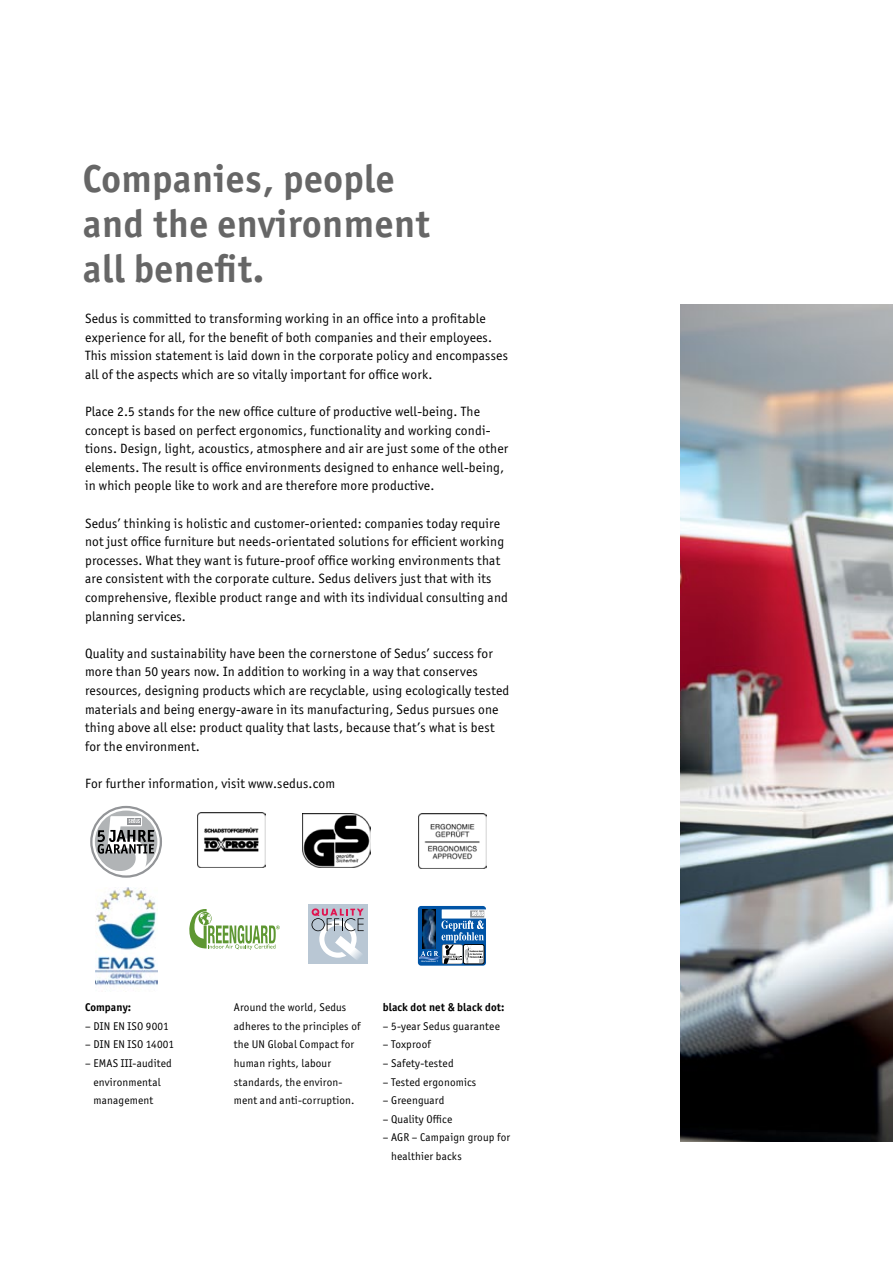
<style>
.page{position:relative;width:893px;height:1263px;background:#fff}
.page>*{position:absolute;margin:0;border:0;box-sizing:border-box;transform-origin:0 0}
.t1{font:700 39px/45px "Officina San Itc T";letter-spacing:.015em;color:#666}
.t2{font:13.5px/18.6px "Officina San Itc T";letter-spacing:.015em;color:#000}
.t3{font:11.25px/18.6px "Officina San Itc T";letter-spacing:.015em;color:#000}
.t4{font:700 11.25px "Officina San Itc T";letter-spacing:.015em;color:#000}
</style>
<div class="page">
<img style="left:680px;top:304px;width:213px;height:837px">
<svg style="left:418px;top:906px;width:68px;height:60px"></svg>
<div style="left:308px;top:904px;width:60px;height:60px;background:#b9c7d4"></div>
<svg style="left:312px;top:908px;width:52px;height:52px"></svg>
<svg style="left:189px;top:909px;width:91px;height:41px"></svg>
<img style="left:96px;top:888px;width:62px;height:98px">
<svg style="left:91px;top:807px;width:70px;height:69px"></svg>
<div style="left:90px;top:806px;width:72px;height:72px;border:2px solid #939598;border-radius:50%"></div>
<svg style="left:95px;top:810px;width:62px;height:63px"></svg>
<svg style="left:98px;top:816px;width:56px;height:58px"></svg>
<img style="left:418px;top:814px;width:68px;height:54px">
<img style="left:303px;top:813px;width:67px;height:55px">
<img style="left:198px;top:813px;width:68px;height:55px">
<h1 class="t1" style="left:83px;top:156px;width:349px">Companies, people and the environment all benefit.</h1>
<p class="t2" style="left:85px;top:309px;width:424px">Sedus is committed to transforming working in an office into a profitable experience for all, for the benefit of both companies and their employees.<br>This mission statement is laid down in the corporate policy and encompasses all of the aspects which are so vitally important for office work.</p>
<p class="t2" style="left:85px;top:402px;width:425px">Place 2.5 stands for the new office culture of productive well-being. The concept is based on perfect ergonomics, functionality and working condi&shy;tions. Design, light, acoustics, atmosphere and air are just some of the other elements. The result is office environments designed to enhance well-being, in which people like to work and are therefore more productive.</p>
<p class="t2" style="left:85px;top:514px;width:424px">Sedus’ thinking is holistic and customer-oriented: companies today require not just office furniture but needs-orientated solutions for efficient working processes. What they want is future-proof office working environments that are consistent with the corporate culture. Sedus delivers just that with its comprehensive, flexible product range and with its individual consulting and planning services.</p>
<p class="t2" style="left:85px;top:644px;width:426px">Quality and sustainability have been the cornerstone of Sedus’ success for more than 50 years now. In addition to working in a way that conserves resources, designing products which are recyclable, using ecologically tested materials and being energy-aware in its manufacturing, Sedus pursues one thing above all else: product quality that lasts, because that’s what is best for the environment.</p>
<p class="t2" style="left:85px;top:774px;width:252px">For further information, visit www.sedus.com</p>
<p class="t4" style="left:85px;top:1000px;width:48px">Company:</p>
<p class="t3" style="left:85px;top:1016px;width:85px">– DIN EN ISO 9001</p>
<p class="t3" style="left:85px;top:1035px;width:91px">– DIN EN ISO 14001</p>
<p class="t3" style="left:94px;top:1054px;width:80px;text-indent:-9px">– EMAS III-audited environmental management</p>
<p class="t3" style="left:234px;top:998px;width:128px">Around the world, Sedus adheres to the principles of the UN Global Compact for human rights, labour standards, the environ&shy;ment and anti-corruption.</p>
<p class="t4" style="left:383px;top:1000px;width:123px">black dot net &amp; black dot:</p>
<p class="t3" style="left:383px;top:1016px;width:119px">– 5-year Sedus guarantee</p>
<p class="t3" style="left:383px;top:1035px;width:50px">– Toxproof</p>
<p class="t3" style="left:383px;top:1054px;width:72px">– Safety-tested</p>
<p class="t3" style="left:383px;top:1072px;width:95px">– Tested ergonomics</p>
<p class="t3" style="left:383px;top:1091px;width:63px">– Greenguard</p>
<p class="t3" style="left:383px;top:1109px;width:71px">– Quality Office</p>
<p class="t3" style="left:391px;top:1128px;width:121px;text-indent:-9px">– AGR – Campaign group for healthier backs</p>
</div>
